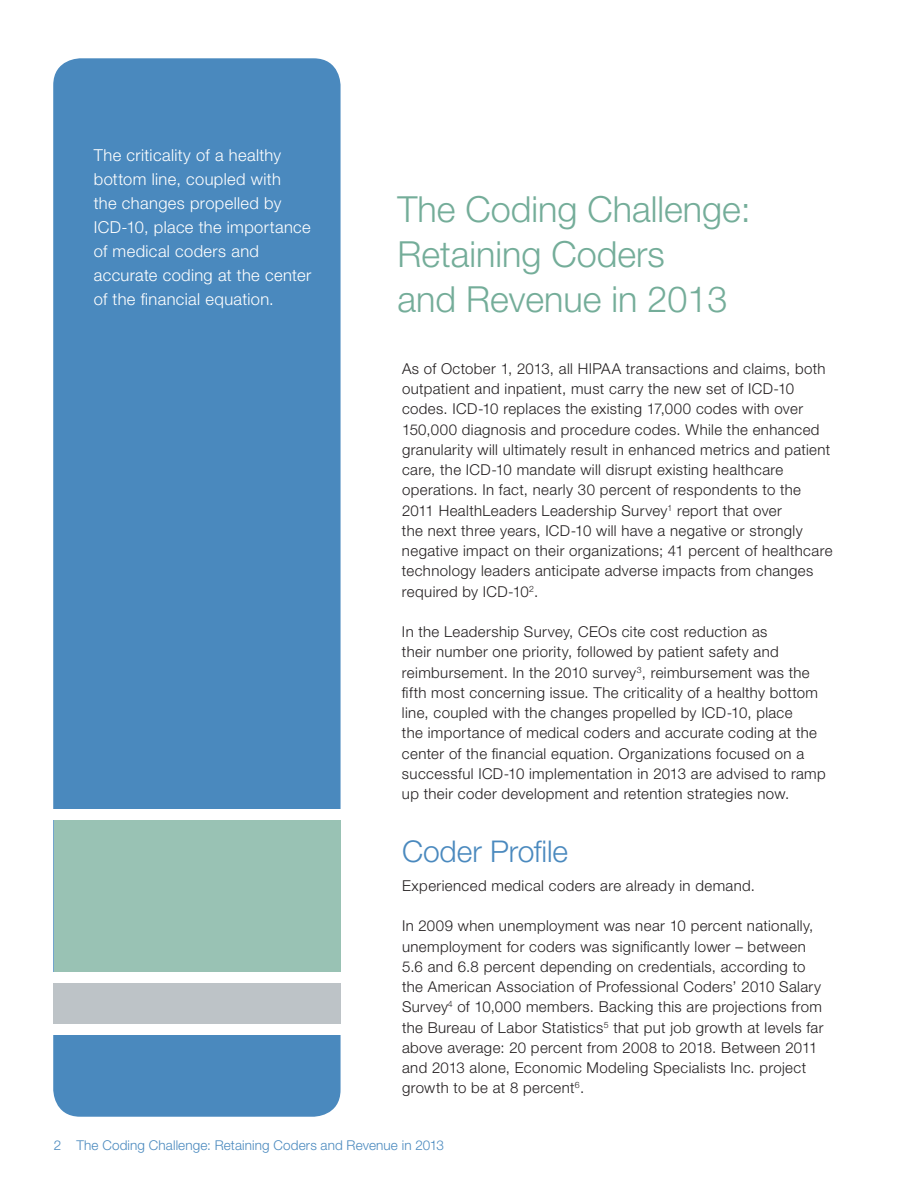
<style>
.page{position:relative;width:918px;height:1188px;background:#fff}
.page>*{position:absolute;margin:0;border:0;box-sizing:border-box;transform-origin:0 0}
.t1{font:300 36px/45px "Helvetica Neue LT Std";color:#74ad99}
.t2{font:300 30px "Helvetica Neue LT Std";letter-spacing:-.005em;color:#4a89be}
.t3{font:300 16.5px/24px "Helvetica Neue LT Std";letter-spacing:.02em;color:#fff}
.t4{font:300 15px/20.2px "Helvetica Neue LT Std";letter-spacing:.025em;color:#231f20}
.t5{font:300 13.5px "Helvetica Neue LT Std";letter-spacing:.01em;color:#4a89be}
</style>
<div class="page">
<div style="left:53px;top:58px;width:288px;height:1059px;background:#4a89be;border-radius:27px"></div>
<div style="left:54px;top:809px;width:287px;height:168px;background:#99c2b4"></div>
<div style="left:46px;top:809px;width:295px;height:10px;background:#fff"></div>
<div style="left:53px;top:977px;width:288px;height:47px;background:#bdc3c7"></div>
<div style="left:41px;top:1024px;width:300px;height:11px;background:#fff"></div>
<div style="left:42px;top:972px;width:312px;height:10px;background:#fff"></div>
<p class="t3" style="left:94px;top:143px;width:219px">The criticality of a healthy bottom line, coupled with<br>the changes propelled by<br>ICD-10, place the importance of medical coders and accurate coding at the center of the financial equation.</p>
<h1 class="t1" style="left:397px;top:186px;width:355px">The Coding Challenge:<br>Retaining Coders<br>and Revenue in 2013</h1>
<p class="t4" style="left:402px;top:358px;width:432px">As of October 1, 2013, all HIPAA transactions and claims, both outpatient and inpatient, must carry the new set of ICD-10 codes. ICD-10 replaces the existing 17,000 codes with over 150,000 diagnosis and procedure codes. While the enhanced granularity will ultimately result in enhanced metrics and patient care, the ICD-10 mandate will disrupt existing healthcare operations. In fact, nearly 30 percent of respondents to the 2011 HealthLeaders Leadership Survey<sup>1</sup> report that over<br>the next three years, ICD-10 will have a negative or strongly negative impact on their organizations; 41 percent of healthcare technology leaders anticipate adverse impacts from changes required by ICD-10<sup>2</sup>.</p>
<p class="t4" style="left:402px;top:621px;width:425px">In the Leadership Survey, CEOs cite cost reduction as<br>their number one priority, followed by patient safety and reimbursement. In the 2010 survey<sup>3</sup>, reimbursement was the fifth most concerning issue. The criticality of a healthy bottom line, coupled with the changes propelled by ICD-10, place<br>the importance of medical coders and accurate coding at the center of the financial equation. Organizations focused on a successful ICD-10 implementation in 2013 are advised to ramp up their coder development and retention strategies now.</p>
<h2 class="t2" style="left:402px;top:833px;width:168px">Coder Profile</h2>
<p class="t4" style="left:402px;top:875px;width:355px">Experienced medical coders are already in demand.</p>
<p class="t4" style="left:402px;top:916px;width:423px">In 2009 when unemployment was near 10 percent nationally, unemployment for coders was significantly lower – between 5.6 and 6.8 percent depending on credentials, according to the American Association of Professional Coders’ 2010 Salary Survey<sup>4</sup> of 10,000 members. Backing this are projections from the Bureau of Labor Statistics<sup>5</sup> that put job growth at levels far above average: 20 percent from 2008 to 2018. Between 2011 and 2013 alone, Economic Modeling Specialists Inc. project growth to be at 8 percent<sup>6</sup>.</p>
<p class="t5" style="left:54px;top:1137px;width:392px">2 The Coding Challenge: Retaining Coders and Revenue in 2013</p>
</div>
